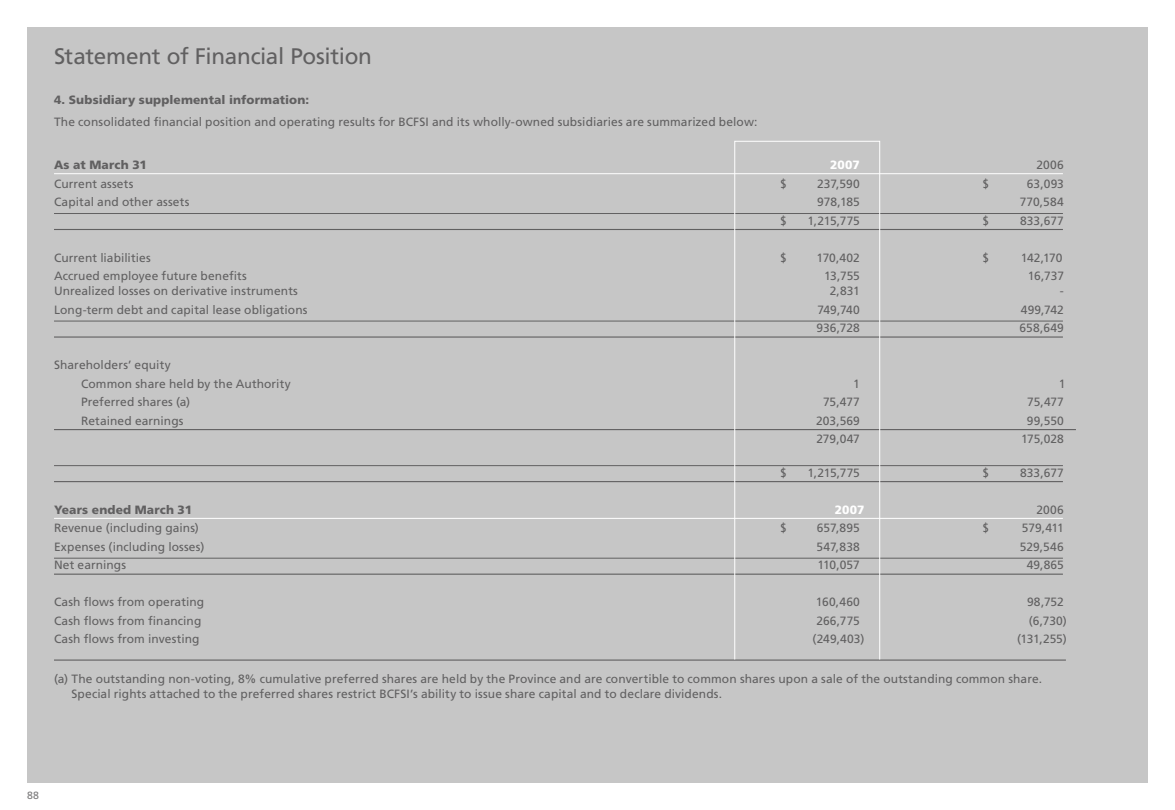
<style>
.page{position:relative;width:1175px;height:810px;background:#fff}
.page>*{position:absolute;margin:0;border:0;box-sizing:border-box;transform-origin:0 0}
.t1{font:22.5px "Frutiger";letter-spacing:-.015em;color:#616061}
.t2{font:12px/18.5px "Frutiger";letter-spacing:.005em;color:#616061}
.t3{font:900 12px "Frutiger";letter-spacing:.01em;color:#616061}
.t4{font:900 12px "Frutiger";color:#fff}
.t5{font:10.5px "Frutiger";color:#7c7b7c}
</style>
<div class="page">
<div style="left:27px;top:27px;width:1121px;height:756px;background:#c6c6c6"></div>
<hr style="left:54px;top:173px;width:1008px;height:1px;background:#fff">
<hr style="left:54px;top:213px;width:1008px;height:1px;background:#616061">
<hr style="left:54px;top:229px;width:1008px;height:1px;background:#616061">
<hr style="left:54px;top:321px;width:1008px;height:1px;background:#616061">
<hr style="left:54px;top:336px;width:1008px;height:2px;background:#616061">
<hr style="left:54px;top:429px;width:1022px;height:1px;background:#616061">
<hr style="left:54px;top:465px;width:1008px;height:1px;background:#616061">
<hr style="left:54px;top:481px;width:1008px;height:1px;background:#616061">
<hr style="left:54px;top:518px;width:1008px;height:1px;background:#fff">
<hr style="left:54px;top:558px;width:1008px;height:1px;background:#616061">
<hr style="left:54px;top:574px;width:1008px;height:1px;background:#616061">
<hr style="left:54px;top:660px;width:1011px;height:1px;background:#616061">
<div style="left:734px;top:141px;width:146px;height:519px;border:1px solid #fff"></div>
<h1 class="t1" style="left:54px;top:43px;width:319px">Statement of Financial Position</h1>
<p class="t3" style="left:54px;top:92px;width:256px">4. Subsidiary supplemental information:</p>
<p class="t2" style="left:54px;top:112px;width:705px">The consolidated financial position and operating results for BCFSI and its wholly-owned subsidiaries are summarized below:</p>
<p class="t3" style="left:54px;top:158px;width:94px">As at March 31</p>
<p class="t4" style="left:830px;top:158px;width:31px">2007</p>
<p class="t2" style="left:1036px;top:156px;width:29px">2006</p>
<p class="t2" style="left:54px;top:174px;width:81px">Current assets</p>
<p class="t2" style="left:780px;top:174px;width:8px">$</p>
<p class="t2" style="left:817px;top:174px;width:44px">237,590</p>
<p class="t2" style="left:982px;top:174px;width:8px">$</p>
<p class="t2" style="left:1026px;top:174px;width:39px">63,093</p>
<p class="t2" style="left:54px;top:193px;width:137px">Capital and other assets</p>
<p class="t2" style="left:817px;top:193px;width:44px">978,185</p>
<p class="t2" style="left:1019px;top:193px;width:46px">770,584</p>
<p class="t2" style="left:780px;top:211px;width:8px">$</p>
<p class="t2" style="left:807px;top:211px;width:54px">1,215,775</p>
<p class="t2" style="left:982px;top:211px;width:8px">$</p>
<p class="t2" style="left:1020px;top:211px;width:45px">833,677</p>
<p class="t2" style="left:54px;top:248px;width:98px">Current liabilities</p>
<p class="t2" style="left:780px;top:248px;width:8px">$</p>
<p class="t2" style="left:816px;top:248px;width:45px">170,402</p>
<p class="t2" style="left:982px;top:248px;width:8px">$</p>
<p class="t2" style="left:1020px;top:248px;width:43px">142,170</p>
<p class="t2" style="left:54px;top:267px;width:194px">Accrued employee future benefits</p>
<p class="t2" style="left:824px;top:267px;width:37px">13,755</p>
<p class="t2" style="left:1027px;top:267px;width:38px">16,737</p>
<p class="t2" style="left:54px;top:282px;width:245px">Unrealized losses on derivative instruments</p>
<p class="t2" style="left:829px;top:282px;width:32px">2,831</p>
<p class="t2" style="left:1060px;top:282px;width:5px">-</p>
<p class="t2" style="left:54px;top:300px;width:255px">Long-term debt and capital lease obligations</p>
<p class="t2" style="left:817px;top:300px;width:44px">749,740</p>
<p class="t2" style="left:1021px;top:300px;width:44px">499,742</p>
<p class="t2" style="left:816px;top:319px;width:45px">936,728</p>
<p class="t2" style="left:1019px;top:319px;width:46px">658,649</p>
<p class="t2" style="left:81px;top:356px;width:211px;text-indent:-27px">Shareholders’ equity<br>Common share held by the Authority</p>
<p class="t2" style="left:853px;top:374px;width:8px">1</p>
<p class="t2" style="left:1058px;top:374px;width:8px">1</p>
<p class="t2" style="left:81px;top:393px;width:111px">Preferred shares (a)</p>
<p class="t2" style="left:823px;top:393px;width:38px">75,477</p>
<p class="t2" style="left:1027px;top:393px;width:38px">75,477</p>
<p class="t2" style="left:81px;top:411px;width:104px">Retained earnings</p>
<p class="t2" style="left:816px;top:411px;width:45px">203,569</p>
<p class="t2" style="left:1027px;top:411px;width:38px">99,550</p>
<p class="t2" style="left:816px;top:430px;width:45px">279,047</p>
<p class="t2" style="left:1021px;top:430px;width:44px">175,028</p>
<p class="t2" style="left:780px;top:463px;width:8px">$</p>
<p class="t2" style="left:807px;top:463px;width:54px">1,215,775</p>
<p class="t2" style="left:982px;top:463px;width:8px">$</p>
<p class="t2" style="left:1020px;top:463px;width:45px">833,677</p>
<p class="t3" style="left:54px;top:502px;width:140px">Years ended March 31</p>
<p class="t4" style="left:834px;top:502px;width:31px">2007</p>
<p class="t2" style="left:1036px;top:500px;width:29px">2006</p>
<p class="t2" style="left:54px;top:519px;width:146px">Revenue (including gains)</p>
<p class="t2" style="left:780px;top:519px;width:8px">$</p>
<p class="t2" style="left:817px;top:519px;width:45px">657,895</p>
<p class="t2" style="left:982px;top:519px;width:8px">$</p>
<p class="t2" style="left:1021px;top:519px;width:44px">579,411</p>
<p class="t2" style="left:54px;top:537px;width:152px">Expenses (including losses)</p>
<p class="t2" style="left:816px;top:537px;width:45px">547,838</p>
<p class="t2" style="left:1019px;top:537px;width:46px">529,546</p>
<p class="t2" style="left:54px;top:556px;width:74px">Net earnings</p>
<p class="t2" style="left:817px;top:556px;width:44px">110,057</p>
<p class="t2" style="left:1026px;top:556px;width:39px">49,865</p>
<p class="t2" style="left:54px;top:593px;width:152px">Cash flows from operating</p>
<p class="t2" style="left:815px;top:593px;width:46px">160,460</p>
<p class="t2" style="left:1027px;top:593px;width:38px">98,752</p>
<p class="t2" style="left:54px;top:611px;width:149px">Cash flows from financing</p>
<p class="t2" style="left:816px;top:611px;width:45px">266,775</p>
<p class="t2" style="left:1028px;top:611px;width:40px">(6,730)</p>
<p class="t2" style="left:54px;top:630px;width:147px">Cash flows from investing</p>
<p class="t2" style="left:812px;top:630px;width:53px">(249,403)</p>
<p class="t2" style="left:1017px;top:630px;width:51px">(131,255)</p>
<p class="t2" style="left:71px;top:672px;width:972px;line-height:15px;text-indent:-17px">(a) The outstanding non-voting, 8% cumulative preferred shares are held by the Province and are convertible to common shares upon a sale of the outstanding common share.<br>Special rights attached to the preferred shares restrict BCFSI’s ability to issue share capital and to declare dividends.</p>
<p class="t5" style="left:27px;top:789px;width:14px">88</p>
</div>
